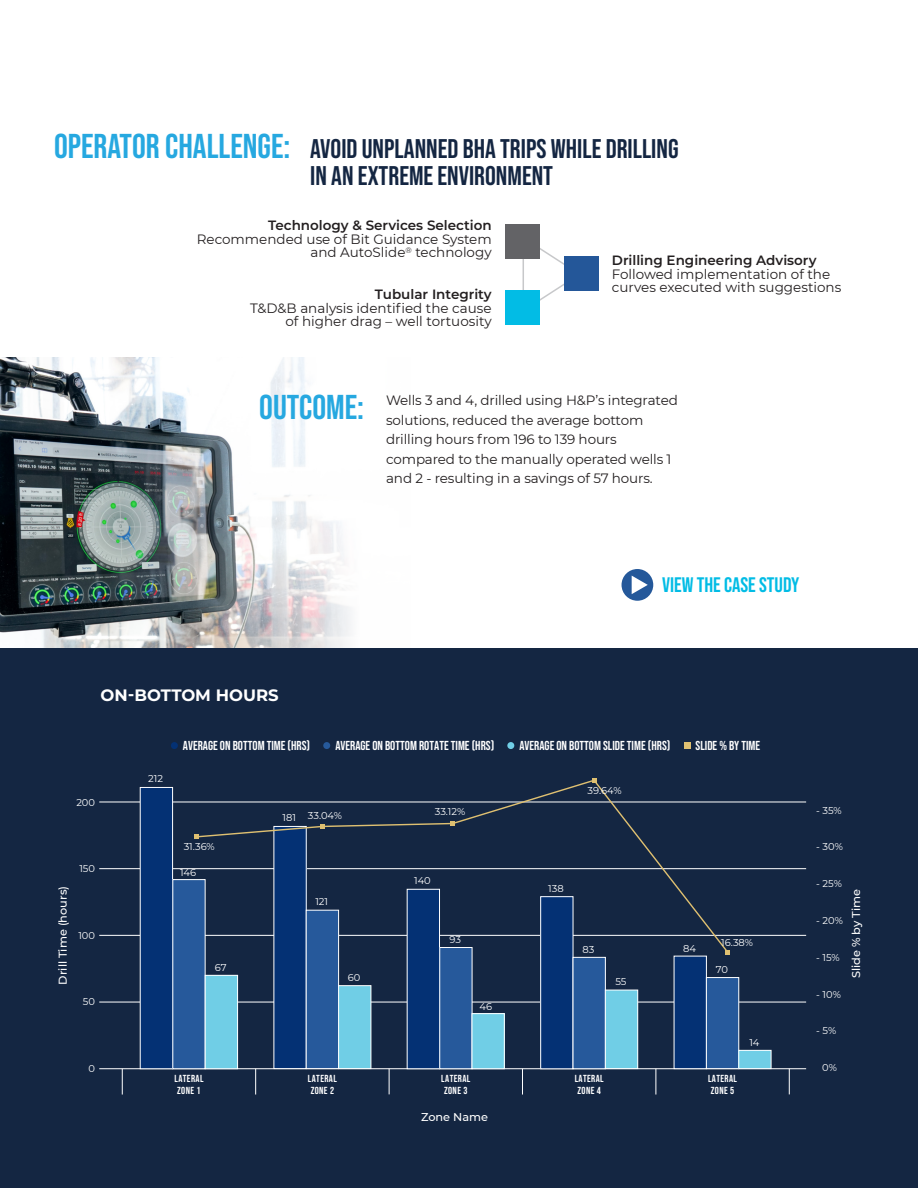
<style>
.page{position:relative;width:918px;height:1188px;background:#fff}
.page>*{position:absolute;margin:0;border:0;box-sizing:border-box;transform-origin:0 0}
.t1{font:700 34.5px "Bebas Neue Pro";color:#26a8e0}
.t2{font:700 27px/27px "Bebas Neue Pro";color:#142642}
.t3{font:700 21px "Bebas Neue Pro";color:#02bce5}
.t4{font:700 16.5px "Montserrat";color:#fff}
.t5{font:13.5px/19.5px "Montserrat";letter-spacing:-.01em;color:#231f20;text-align:right}
.t6{font:600 13.5px "Montserrat";color:#231f20}
.t7{font:12.9px "Bebas Neue";color:#fff}
.t8{font:500 11.25px "Montserrat";color:#fff}
.t9{font:10.2px/12.1px "Bebas Neue";letter-spacing:.04em;color:#fff}
.t10{font:9.9px "Montserrat";color:#fff}
</style>
<div class="page">
<img style="left:0;top:357px;width:410px;height:292px">
<svg style="left:522px;top:248px;width:42px;height:53px"></svg>
<div style="left:505px;top:224px;width:35px;height:34px;background:#636366"></div>
<div style="left:505px;top:290px;width:35px;height:34px;background:#02bce5"></div>
<div style="left:564px;top:256px;width:34px;height:35px;background:#245799"></div>
<div style="left:0;top:649px;width:918px;height:539px;background:#142642"></div>
<hr style="left:99px;top:1068px;width:707px;height:1px;background:#fff">
<hr style="left:99px;top:1002px;width:707px;height:1px;background:#fff">
<hr style="left:99px;top:935px;width:707px;height:1px;background:#fff">
<hr style="left:99px;top:868px;width:707px;height:1px;background:#fff">
<hr style="left:99px;top:802px;width:707px;height:1px;background:#fff">
<div style="left:140px;top:787px;width:33px;height:282px;background:#043174"></div>
<div style="left:173px;top:880px;width:32px;height:189px;background:#26599b"></div>
<div style="left:205px;top:975px;width:33px;height:94px;background:#70cee6"></div>
<div style="left:205px;top:975px;width:33px;height:94px;border:1px solid #fff"></div>
<svg style="left:122px;top:1069px;width:1px;height:26px"></svg>
<svg style="left:255px;top:1069px;width:1px;height:26px"></svg>
<div style="left:274px;top:826px;width:32px;height:243px;background:#043174"></div>
<div style="left:306px;top:910px;width:33px;height:159px;background:#26599b"></div>
<div style="left:306px;top:910px;width:33px;height:159px;border:1px solid #fff"></div>
<div style="left:339px;top:986px;width:32px;height:83px;background:#70cee6"></div>
<div style="left:338px;top:985px;width:33px;height:84px;border:1px solid #fff"></div>
<svg style="left:389px;top:1069px;width:1px;height:25px"></svg>
<div style="left:407px;top:889px;width:33px;height:180px;background:#043174"></div>
<div style="left:440px;top:948px;width:32px;height:121px;background:#26599b"></div>
<div style="left:439px;top:947px;width:33px;height:122px;border:1px solid #fff"></div>
<div style="left:472px;top:1014px;width:32px;height:55px;background:#70cee6"></div>
<div style="left:472px;top:1013px;width:33px;height:56px;border:1px solid #fff"></div>
<svg style="left:522px;top:1069px;width:1px;height:26px"></svg>
<div style="left:541px;top:897px;width:32px;height:172px;background:#043174"></div>
<div style="left:540px;top:896px;width:33px;height:173px;border:1px solid #fff"></div>
<div style="left:573px;top:957px;width:32px;height:112px;background:#26599b"></div>
<div style="left:573px;top:957px;width:33px;height:112px;border:1px solid #fff"></div>
<div style="left:605px;top:990px;width:33px;height:79px;background:#70cee6"></div>
<div style="left:605px;top:990px;width:33px;height:79px;border:1px solid #fff"></div>
<svg style="left:656px;top:1069px;width:1px;height:26px"></svg>
<div style="left:674px;top:956px;width:32px;height:113px;background:#043174"></div>
<div style="left:706px;top:978px;width:33px;height:91px;background:#26599b"></div>
<div style="left:706px;top:977px;width:33px;height:92px;border:1px solid #fff"></div>
<div style="left:739px;top:1050px;width:32px;height:19px;background:#70cee6"></div>
<div style="left:738px;top:1050px;width:33px;height:19px;border:1px solid #fff"></div>
<svg style="left:789px;top:1069px;width:1px;height:25px"></svg>
<div style="left:171px;top:742px;width:7px;height:7px;background:#043174;border-radius:50%"></div>
<div style="left:323px;top:742px;width:7px;height:7px;background:#26599b;border-radius:50%"></div>
<div style="left:507px;top:742px;width:7px;height:7px;background:#70cee6;border-radius:50%"></div>
<div style="left:684px;top:742px;width:7px;height:6px;background:#dfc071"></div>
<svg style="left:194px;top:779px;width:536px;height:175px"></svg>
<svg style="left:194px;top:834px;width:5px;height:5px"></svg>
<svg style="left:320px;top:824px;width:5px;height:5px"></svg>
<svg style="left:450px;top:821px;width:5px;height:4px"></svg>
<svg style="left:592px;top:778px;width:4px;height:5px"></svg>
<svg style="left:725px;top:950px;width:5px;height:4px"></svg>
<div style="left:622px;top:569px;width:31px;height:32px;background:#24589a;border-radius:50%"></div>
<svg style="left:632px;top:576px;width:16px;height:18px"></svg>
<p class="t1" style="left:54px;top:126px;width:238px">OPERATOR CHALLENGE:</p>
<p class="t2" style="left:310px;top:135px;width:370px">AVOID UNPLANNED BHA TRIPS WHILE DRILLING<br>IN AN EXTREME ENVIRONMENT</p>
<p class="t6" style="left:268px;top:216px;width:225px">Technology &amp; Services Selection</p>
<p class="t5" style="left:197px;top:232px;width:296px;line-height:13.5px">Recommended use of Bit Guidance System and AutoSlide<sup>®</sup> technology</p>
<p class="t6" style="left:612px;top:251px;width:206px">Drilling Engineering Advisory</p>
<p class="t5" style="left:612px;top:266px;width:231px;line-height:13.5px;text-align:left">Followed implementation of the curves executed with suggestions</p>
<p class="t6" style="left:375px;top:285px;width:118px">Tubular Integrity</p>
<p class="t5" style="left:250px;top:301px;width:243px;line-height:13.5px">T&amp;D&amp;B analysis identified the cause of higher drag – well tortuosity</p>
<p class="t1" style="left:259px;top:388px;width:106px">OUTCOME:</p>
<p class="t5" style="left:386px;top:390px;width:293px;text-align:left">Wells 3 and 4, drilled using H&amp;P’s integrated solutions, reduced the average bottom drilling hours from 196 to 139 hours compared to the manually operated wells 1 and 2 - resulting in a savings of 57 hours.</p>
<p class="t3" style="left:662px;top:572px;width:139px">VIEW THE CASE STUDY</p>
<p class="t4" style="left:101px;top:683px;width:180px">ON-BOTTOM HOURS</p>
<p class="t10" style="left:148px;top:772px;width:16px">212</p>
<p class="t7" style="left:183px;top:738px;width:129px">AVERAGE ON BOTTOM TIME (HRS)</p>
<p class="t7" style="left:335px;top:738px;width:160px">AVERAGE ON BOTTOM ROTATE TIME (HRS)</p>
<p class="t7" style="left:519px;top:738px;width:152px">AVERAGE ON BOTTOM SLIDE TIME (HRS)</p>
<p class="t7" style="left:696px;top:738px;width:66px">SLIDE % BY TIME</p>
<p class="t10" style="left:588px;top:784px;width:35px">39.64%</p>
<p class="t10" style="left:76px;top:795px;width:20px">200</p>
<p class="t10" style="left:816px;top:803px;width:27px">- 35%</p>
<p class="t10" style="left:816px;top:840px;width:28px">- 30%</p>
<p class="t10" style="left:816px;top:877px;width:27px">- 25%</p>
<p class="t10" style="left:816px;top:914px;width:28px">- 20%</p>
<p class="t10" style="left:816px;top:950px;width:25px">- 15%</p>
<p class="t10" style="left:816px;top:987px;width:26px">- 10%</p>
<p class="t10" style="left:816px;top:1024px;width:22px">- 5%</p>
<p class="t10" style="left:822px;top:1061px;width:16px">0%</p>
<p class="t10" style="left:435px;top:805px;width:32px">33.12%</p>
<p class="t10" style="left:308px;top:809px;width:36px">33.04%</p>
<p class="t10" style="left:283px;top:811px;width:15px">181</p>
<p class="t10" style="left:184px;top:839px;width:32px">31.36%</p>
<p class="t10" style="left:79px;top:862px;width:17px">150</p>
<p class="t10" style="left:180px;top:865px;width:18px">146</p>
<p class="t10" style="left:414px;top:874px;width:18px">140</p>
<p class="t10" style="left:548px;top:882px;width:17px">138</p>
<p class="t8" style="left:55px;top:985px;width:100px;rotate:-90deg">Drill Time (hours)</p>
<p class="t8" style="left:848px;top:978px;width:91px;rotate:-90deg">Slide % by Time</p>
<p class="t10" style="left:315px;top:895px;width:14px">121</p>
<p class="t10" style="left:78px;top:928px;width:18px">100</p>
<p class="t10" style="left:450px;top:933px;width:13px">93</p>
<p class="t10" style="left:721px;top:936px;width:33px">16.38%</p>
<p class="t10" style="left:683px;top:942px;width:14px">84</p>
<p class="t10" style="left:583px;top:942px;width:13px">83</p>
<p class="t10" style="left:215px;top:961px;width:13px">67</p>
<p class="t10" style="left:716px;top:963px;width:14px">70</p>
<p class="t10" style="left:348px;top:971px;width:14px">60</p>
<p class="t10" style="left:615px;top:974px;width:13px">55</p>
<p class="t10" style="left:83px;top:995px;width:14px">50</p>
<p class="t10" style="left:480px;top:1000px;width:14px">46</p>
<p class="t10" style="left:749px;top:1036px;width:12px">14</p>
<p class="t10" style="left:89px;top:1061px;width:8px">0</p>
<p class="t9" style="left:174px;top:1073px;width:31px">LATERAL<br>ZONE 1</p>
<p class="t9" style="left:308px;top:1072px;width:31px">LATERAL<br>ZONE 2</p>
<p class="t9" style="left:441px;top:1073px;width:31px">LATERAL<br>ZONE 3</p>
<p class="t9" style="left:575px;top:1073px;width:31px">LATERAL<br>ZONE 4</p>
<p class="t9" style="left:708px;top:1072px;width:31px">LATERAL<br>ZONE 5</p>
<p class="t8" style="left:421px;top:1109px;width:69px">Zone Name</p>
</div>
